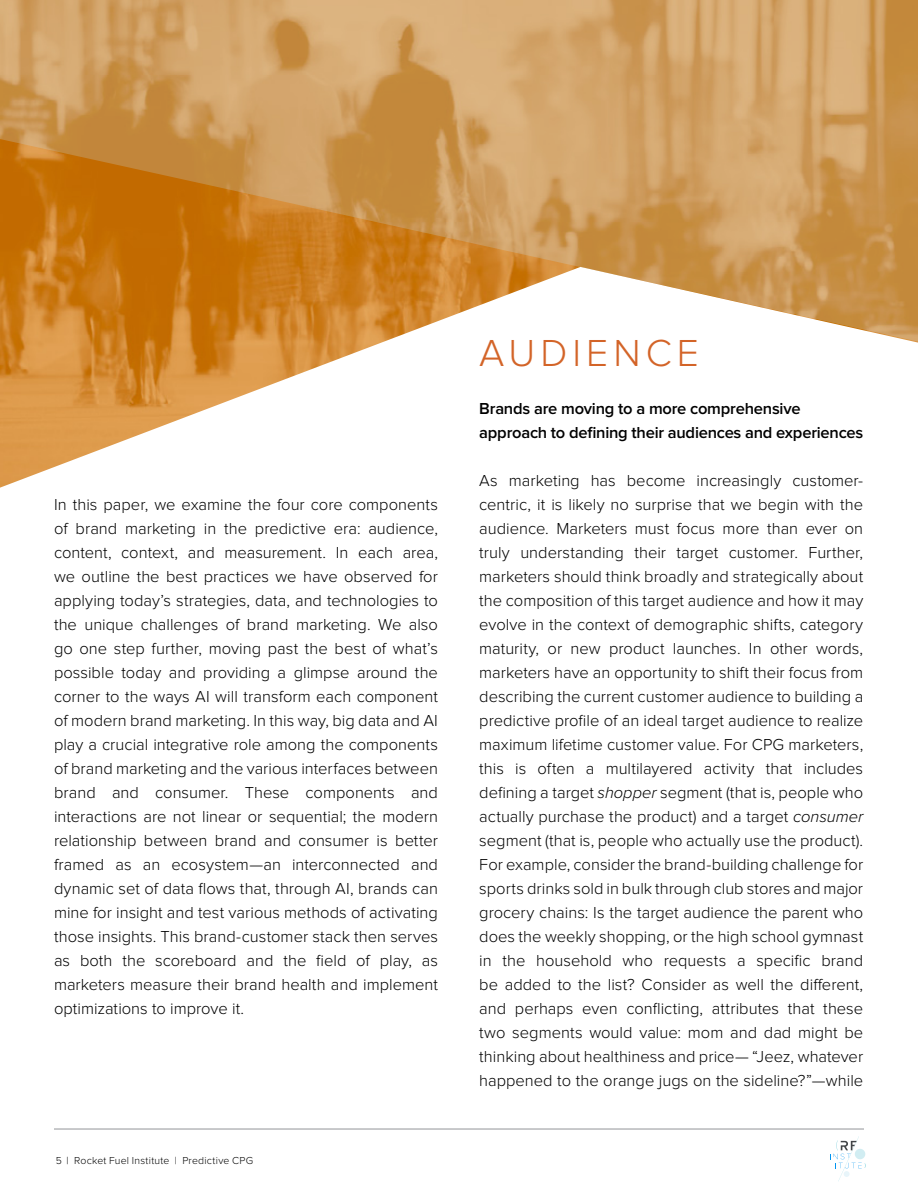
<style>
.page{position:relative;width:918px;height:1188px;background:#fff}
.page>*{position:absolute;margin:0;border:0;box-sizing:border-box;transform-origin:0 0}
.t1{font:300 39px "Proxima Nova";letter-spacing:.13em;color:#d36428}
.t2{font:300 16.5px/24px "Proxima Nova";color:#000;text-align:justify}
.t3{font:600 16.5px/24px "Proxima Nova";letter-spacing:-.015em;color:#000}
.t4{font:300 10.5px "Proxima Nova";letter-spacing:.02em;color:#000}
.s1{font-style:italic}
</style>
<div class="page">
<hr style="left:54px;top:1129px;width:810px;height:1px;background:#939598">
<img style="left:0;top:343px;width:380px;height:145px">
<svg style="left:0;top:0;width:918px;height:343px"></svg>
<svg style="left:830px;top:1136px;width:36px;height:46px"></svg>
<p class="t2" style="left:54px;top:493px;width:386px">In this paper, we examine the four core components of brand marketing in the predictive era: audience, content, context, and measurement. In each area, we outline the best practices we have observed for applying today’s strategies, data, and technologies to the unique challenges of brand marketing. We also go one step further, moving past the best of what’s possible today and providing a glimpse around the corner to the ways AI will transform each component of modern brand marketing. In this way, big data and AI play a crucial integrative role among the components of brand marketing and the various interfaces between brand and consumer. These components and interactions are not linear or sequential; the modern relationship between brand and consumer is better framed as an ecosystem—an interconnected and dynamic set of data flows that, through AI, brands can mine for insight and test various methods of activating those insights. This brand-customer stack then serves as both the scoreboard and the field of play, as marketers measure their brand health and implement optimizations to improve it.</p>
<p class="t4" style="left:56px;top:1155px;width:199px">5 | Rocket Fuel Institute | Predictive CPG</p>
<h1 class="t1" style="left:479px;top:331px;width:221px">AUDIENCE</h1>
<p class="t3" style="left:479px;top:397px;width:386px">Brands are moving to a more comprehensive approach to defining their audiences and experiences</p>
<p class="t2" style="left:479px;top:469px;width:386px">As marketing has become increasingly customer&shy;centric, it is likely no surprise that we begin with the audience. Marketers must focus more than ever on truly understanding their target customer. Further, marketers should think broadly and strategically about the composition of this target audience and how it may evolve in the context of demographic shifts, category maturity, or new product launches. In other words, marketers have an opportunity to shift their focus from describing the current customer audience to building a predictive profile of an ideal target audience to realize maximum lifetime customer value. For CPG marketers, this is often a multilayered activity that includes defining a target <span class="s1">shopper</span> segment (that is, people who actually purchase the product) and a target <span class="s1">consumer </span>segment (that is, people who actually use the product).<br>For example, consider the brand-building challenge for sports drinks sold in bulk through club stores and major grocery chains: Is the target audience the parent who does the weekly shopping, or the high school gymnast in the household who requests a specific brand be added to the list? Consider as well the different, and perhaps even conflicting, attributes that these two segments would value: mom and dad might be thinking about healthiness and price— “Jeez, whatever happened to the orange jugs on the sideline?”—while</p>
</div>
